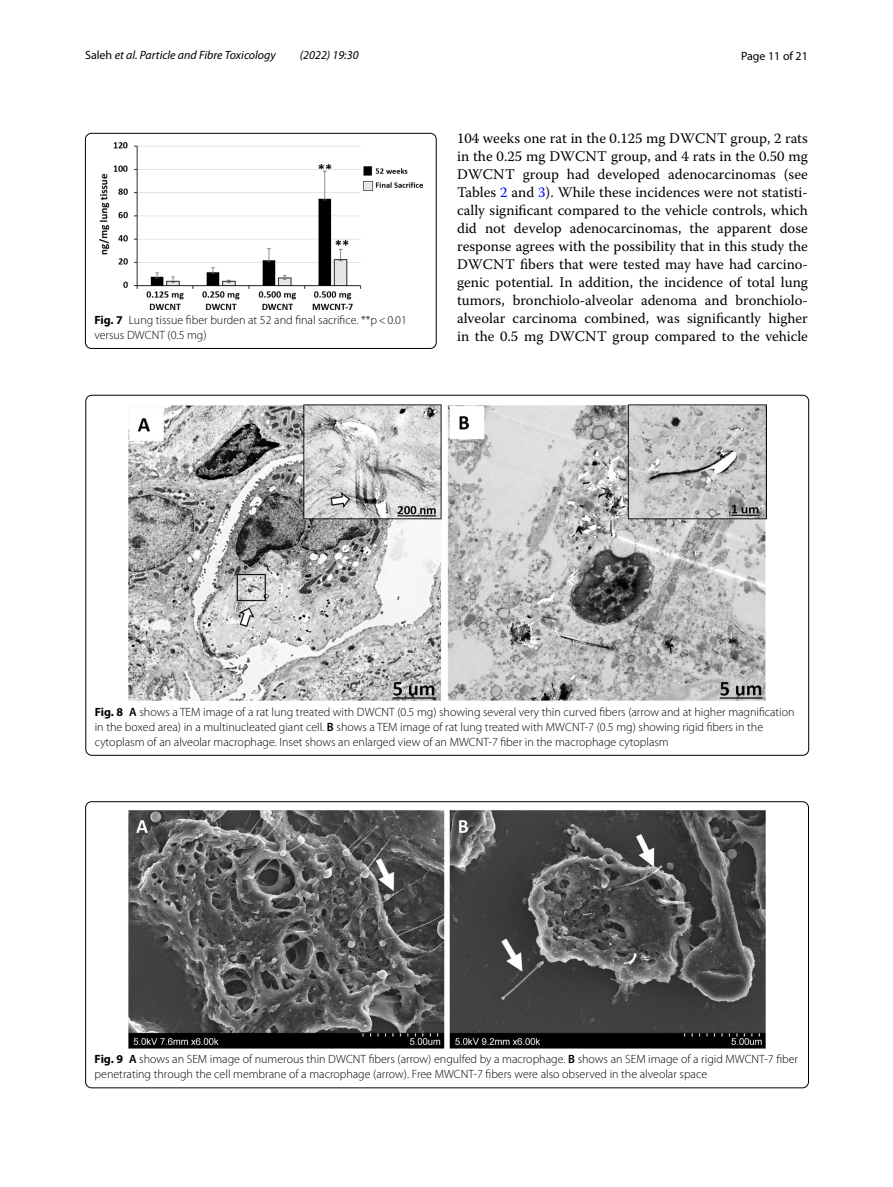
<style>
.page{position:relative;width:893px;height:1187px;background:#fff}
.page>*{position:absolute;margin:0;border:0;box-sizing:border-box;transform-origin:0 0}
.t1{font:14.7px/18px "Warnock Pro";color:#000;text-align:justify}
.t2{font:300 12px/15px "Myriad Pro";color:#000}
.t3{font:italic 12px "Myriad Pro";color:#000}
.t4{font:12px "Myriad Pro";color:#000}
.s1{font-style:normal}
.s2{font-weight:700}
.s3{color:#00f}
.s4{font-weight:600}
</style>
<div class="page">
<img style="left:99px;top:142px;width:323px;height:167px">
<div style="left:85px;top:133px;width:351px;height:215px;border:1px solid #000;border-radius:6px"></div>
<img style="left:128px;top:404px;width:638px;height:296px">
<img style="left:128px;top:810px;width:638px;height:238px">
<p class="t3" style="left:85px;top:48px;width:192px"><span class="s1">Saleh</span> et al. Particle and Fibre Toxicology</p>
<p class="t3" style="left:300px;top:48px;width:60px">(2022) 19:30</p>
<p class="t4" style="left:741px;top:48px;width:68px">Page 11 of 21</p>
<p class="t2" style="left:94px;top:313px;width:314px"><span class="s2">Fig. 7</span> Lung tissue fiber burden at 52 and final sacrifice. **p&lt;0.01 versus DWCNT (0.5 mg)</p>
<p class="t1" style="left:457px;top:128px;width:352px">104 weeks one rat in the 0.125 mg DWCNT group, 2 rats in the 0.25 mg DWCNT group, and 4 rats in the 0.50 mg DWCNT group had developed adenocarcinomas (see Tables <span class="s3">2</span> and <span class="s3">3</span>). While these incidences were not statisti&shy;cally significant compared to the vehicle controls, which did not develop adenocarcinomas, the apparent dose response agrees with the possibility that in this study the DWCNT fibers that were tested may have had carcino&shy;genic potential. In addition, the incidence of total lung tumors, bronchiolo-alveolar adenoma and bronchiolo&shy;alveolar carcinoma combined, was significantly higher in the 0.5 mg DWCNT group compared to the vehicle</p>
<p class="t2" style="left:95px;top:704px;width:701px"><span class="s2">Fig. 8</span> <span class="s4">A</span> shows a TEM image of a rat lung treated with DWCNT (0.5 mg) showing several very thin curved fibers (arrow and at higher magnification in the boxed area) in a multinucleated giant cell. <span class="s4">B</span> shows a TEM image of rat lung treated with MWCNT-7 (0.5 mg) showing rigid fibers in the cytoplasm of an alveolar macrophage. Inset shows an enlarged view of an MWCNT-7 fiber in the macrophage cytoplasm</p>
<p class="t2" style="left:95px;top:1051px;width:705px"><span class="s2">Fig. 9</span> <span class="s4">A</span> shows an SEM image of numerous thin DWCNT fibers (arrow) engulfed by a macrophage. <span class="s4">B</span> shows an SEM image of a rigid MWCNT-7 fiber penetrating through the cell membrane of a macrophage (arrow). Free MWCNT-7 fibers were also observed in the alveolar space</p>
</div>
